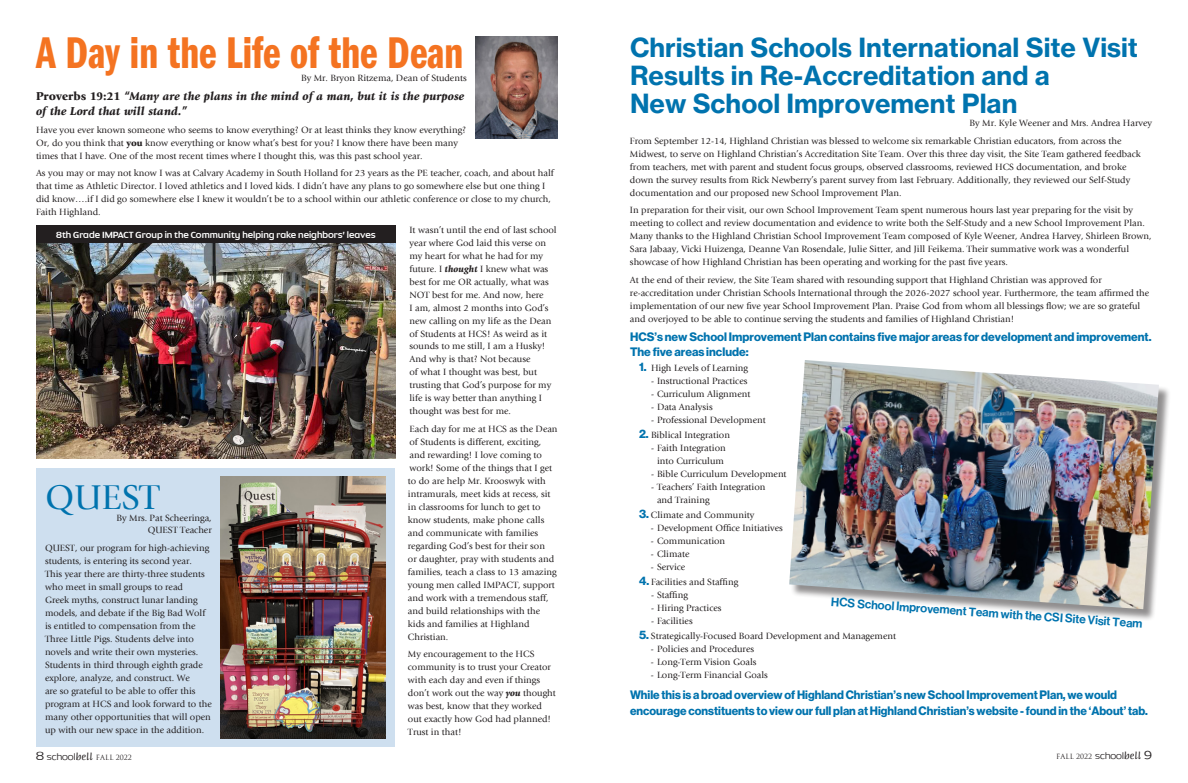
<style>
.page{position:relative;width:1188px;height:783px;background:#fff}
.page>*{position:absolute;margin:0;border:0;box-sizing:border-box;transform-origin:0 0}
.t1{font:46px "Franklin Gothic LT Pro Dm Cm";color:#f47321}
.t2{font:36px "Giovanni";color:#0073ae}
.t3{font:26px/28px "N Haas Grotesk TX Pro 75 Bd";color:#0073ae}
.t4{font:12px/15px "N Haas Grotesk DS Pro 75 Bd";color:#0073ae}
.t5{font:italic 900 12px/15px "Giovanni";color:#231f20}
.t6{font:600 12px "Dynasty";color:#fff}
.t7{font:12px "N Haas Grotesk DS Pro 65 Md";color:#0073ae}
.t8{font:9.5px/13px "Giovanni";color:#231f20}
.t9{font:7px "Trajan Pro";letter-spacing:.005em;color:#231f20}
.s1{font-style:normal}
.s2{font-weight:900}
.s3{font-weight:900;font-style:italic}
.s4{font-family:"N Haas Grotesk DS Pro 75 Bd";font-size:12px;color:#0073ae}
.s5{font-family:"Dynasty";font-weight:300;font-size:16px}
.s6{font-family:"Dynasty";font-weight:300;font-size:12px}
.s7{font-family:"Briem Script Std";font-size:10px}
</style>
<div class="page">
<img style="left:476px;top:36px;width:82px;height:103px">
<div style="left:790px;top:361px;width:381px;height:260px;background:#231f20;opacity:.5"></div>
<img style="left:789px;top:360px;width:370px;height:249px">
<img style="left:36px;top:243px;width:360px;height:216px">
<div style="left:36px;top:225px;width:360px;height:18px;background:#231f20"></div>
<div style="left:36px;top:468px;width:358px;height:279px;background:#cedfef"></div>
<img style="left:221px;top:477px;width:164px;height:261px">
<h1 class="t1" style="left:36px;top:27px;width:429px">A Day in the Life of the Dean</h1>
<p class="t8" style="left:301px;top:72px;width:167px">By Mr. Bryon Ritzema, Dean of Students</p>
<p class="t5" style="left:36px;top:90px;width:430px"><span class="s1">Proverbs 19:21</span> “Many are the plans in the mind of a man, but it is the purpose of the Lord that will stand.”</p>
<p class="t8" style="left:36px;top:124px;width:432px">Have you ever known someone who seems to know everything? Or at least thinks they know everything?<br>Or, do you think that <span class="s2">you</span> know everything or know what’s best for you? I know there have been many times that I have. One of the most recent times where I thought this, was this past school year.</p>
<p class="t8" style="left:36px;top:167px;width:519px">As you may or may not know I was at Calvary Academy in South Holland for 23 years as the PE teacher, coach, and about half that time as Athletic Director. I loved athletics and I loved kids. I didn’t have any plans to go somewhere else but one thing I did know….if I did go somewhere else I knew it wouldn’t be to a school within our athletic conference or close to my church, Faith Highland.</p>
<p class="t8" style="left:410px;top:224px;width:149px">It wasn’t until the end of last school year where God laid this verse on my heart for what he had for my future. I <span class="s3">thought</span> I knew what was best for me OR actually, what was<br>NOT best for me. And now, here<br>I am, almost 2 months into God’s new calling on my life as the Dean of Students at HCS! As weird as it sounds to me still, I am a Husky!<br>And why is that? Not because<br>of what I thought was best, but trusting that God’s purpose for my life is way better than anything I thought was best for me.</p>
<p class="t8" style="left:408px;top:423px;width:151px">Each day for me at HCS as the Dean of Students is different, exciting, and rewarding! I love coming to work! Some of the things that I get to do are help Mr. Krooswyk with intramurals, meet kids at recess, sit in classrooms for lunch to get to know students, make phone calls and communicate with families regarding God’s best for their son<br>or daughter, pray with students and families, teach a class to 13 amazing young men called IMPACT, support and work with a tremendous staff, and build relationships with the kids and families at Highland<br>Christian.</p>
<p class="t8" style="left:408px;top:649px;width:149px">My encouragement to the HCS community is to trust your Creator with each day and even if things don’t work out the way <span class="s3">you</span> thought was best, know that they worked out exactly how God had planned!<br>Trust in that!</p>
<p class="t6" style="left:56px;top:229px;width:321px">8th Grade IMPACT Group in the Community helping rake neighbors’ leaves</p>
<h2 class="t2" style="left:45px;top:482px;width:116px">QUEST</h2>
<p class="t8" style="left:117px;top:513px;width:97px;line-height:12px;text-align:right">By Mrs. Pat Scheeringa,<br>QUEST Teacher</p>
<p class="t8" style="left:45px;top:542px;width:168px">QUEST, our program for high-achieving students, is entering its second year.<br>This year there are thirty-three students who meet in small groups to read<br>Greek myths, construct lunar landing models, and debate if the Big Bad Wolf is entitled to compensation from the Three Little Pigs. Students delve into novels and write their own mysteries.<br>Students in third through eighth grade explore, analyze, and construct. We<br>are so grateful to be able to offer this program at HCS and look forward to the many other opportunities that will open up with our new space in the addition.</p>
<h3 class="t3" style="left:630px;top:34px;width:510px">Christian Schools International Site Visit<br>Results in Re-Accreditation and a<br>New School Improvement Plan</h3>
<p class="t8" style="left:630px;top:115px;width:524px;line-height:17.5px;text-indent:340px">By Mr. Kyle Weener and Mrs. Andrea Harvey<br>From September 12-14, Highland Christian was blessed to welcome six remarkable Christian educators, from across the</p>
<p class="t8" style="left:630px;top:148px;width:512px">Midwest, to serve on Highland Christian’s Accreditation Site Team. Over this three day visit, the Site Team gathered feedback from teachers, met with parent and student focus groups, observed classrooms, reviewed HCS documentation, and broke down the survey results from Rick Newberry’s parent survey from last February. Additionally, they reviewed our Self-Study documentation and our proposed new School Improvement Plan.</p>
<p class="t8" style="left:630px;top:205px;width:523px">In preparation for their visit, our own School Improvement Team spent numerous hours last year preparing for the visit by meeting to collect and review documentation and evidence to write both the Self-Study and a new School Improvement Plan.<br>Many thanks to the Highland Christian School Improvement Team composed of Kyle Weener, Andrea Harvey, Shirleen Brown, Sara Jabaay, Vicki Huizenga, Deanne Van Rosendale, Julie Sitter, and Jill Feikema. Their summative work was a wonderful showcase of how Highland Christian has been operating and working for the past five years.</p>
<p class="t8" style="left:630px;top:274px;width:521px">At the end of their review, the Site Team shared with resounding support that Highland Christian was approved for re-accreditation under Christian Schools International through the 2026-2027 school year. Furthermore, the team affirmed the implementation of our new five year School Improvement Plan. Praise God from whom all blessings flow; we are so grateful and overjoyed to be able to continue serving the students and families of Highland Christian!</p>
<p class="t4" style="left:630px;top:330px;width:523px">HCS’s new School Improvement Plan contains five major areas for development and improvement.<br>The five areas include:</p>
<p class="t8" style="left:639px;top:363px;width:111px"><span class="s4">1.</span> High Levels of Learning</p>
<p class="t8" style="left:651px;top:376px;width:98px">- Instructional Practices</p>
<p class="t8" style="left:651px;top:389px;width:101px">- Curriculum Alignment</p>
<p class="t8" style="left:651px;top:402px;width:63px">- Data Analysis</p>
<p class="t8" style="left:651px;top:415px;width:116px">- Professional Development</p>
<p class="t8" style="left:639px;top:430px;width:92px"><span class="s4">2.</span> Biblical Integration</p>
<p class="t8" style="left:651px;top:443px;width:76px;text-align:center">- Faith Integration into Curriculum</p>
<p class="t8" style="left:651px;top:469px;width:137px">- Bible Curriculum Development</p>
<p class="t8" style="left:657px;top:482px;width:110px;text-indent:-6px">- Teachers’ Faith Integration and Training</p>
<p class="t8" style="left:639px;top:510px;width:117px"><span class="s4">3.</span> Climate and Community</p>
<p class="t8" style="left:651px;top:523px;width:133px">- Development Office Initiatives</p>
<p class="t8" style="left:651px;top:536px;width:76px">- Communication</p>
<p class="t8" style="left:651px;top:549px;width:40px">- Climate</p>
<p class="t8" style="left:651px;top:562px;width:36px">- Service</p>
<p class="t8" style="left:639px;top:577px;width:101px"><span class="s4">4.</span> Facilities and Staffing</p>
<p class="t8" style="left:651px;top:590px;width:38px">- Staffing</p>
<p class="t8" style="left:651px;top:603px;width:72px">- Hiring Practices</p>
<p class="t8" style="left:651px;top:616px;width:43px">- Facilities</p>
<p class="t8" style="left:639px;top:631px;width:259px"><span class="s4">5.</span> Strategically-Focused Board Development and Management</p>
<p class="t8" style="left:651px;top:644px;width:105px">- Policies and Procedures</p>
<p class="t8" style="left:651px;top:657px;width:107px">- Long-Term Vision Goals</p>
<p class="t8" style="left:651px;top:670px;width:119px">- Long-Term Financial Goals</p>
<p class="t4" style="left:630px;top:687px;width:519px;line-height:16px">While this is a broad overview of Highland Christian’s new School Improvement Plan, we would encourage constituents to view our full plan at Highland Christian’s website - found in the ‘About’ tab.</p>
<p class="t7" style="left:832px;top:595px;width:314px;rotate:4deg">HCS School Improvement Team with the CSI Site Visit Team</p>
<p class="t9" style="left:36px;top:753px;width:97px"><span class="s5">8</span> <span class="s6">school</span><span class="s7">bell</span> FALL 2022</p>
<p class="t9" style="left:1056px;top:752px;width:97px">FALL 2022 <span class="s6">school</span><span class="s7">bell</span> <span class="s5">9</span></p>
</div>
